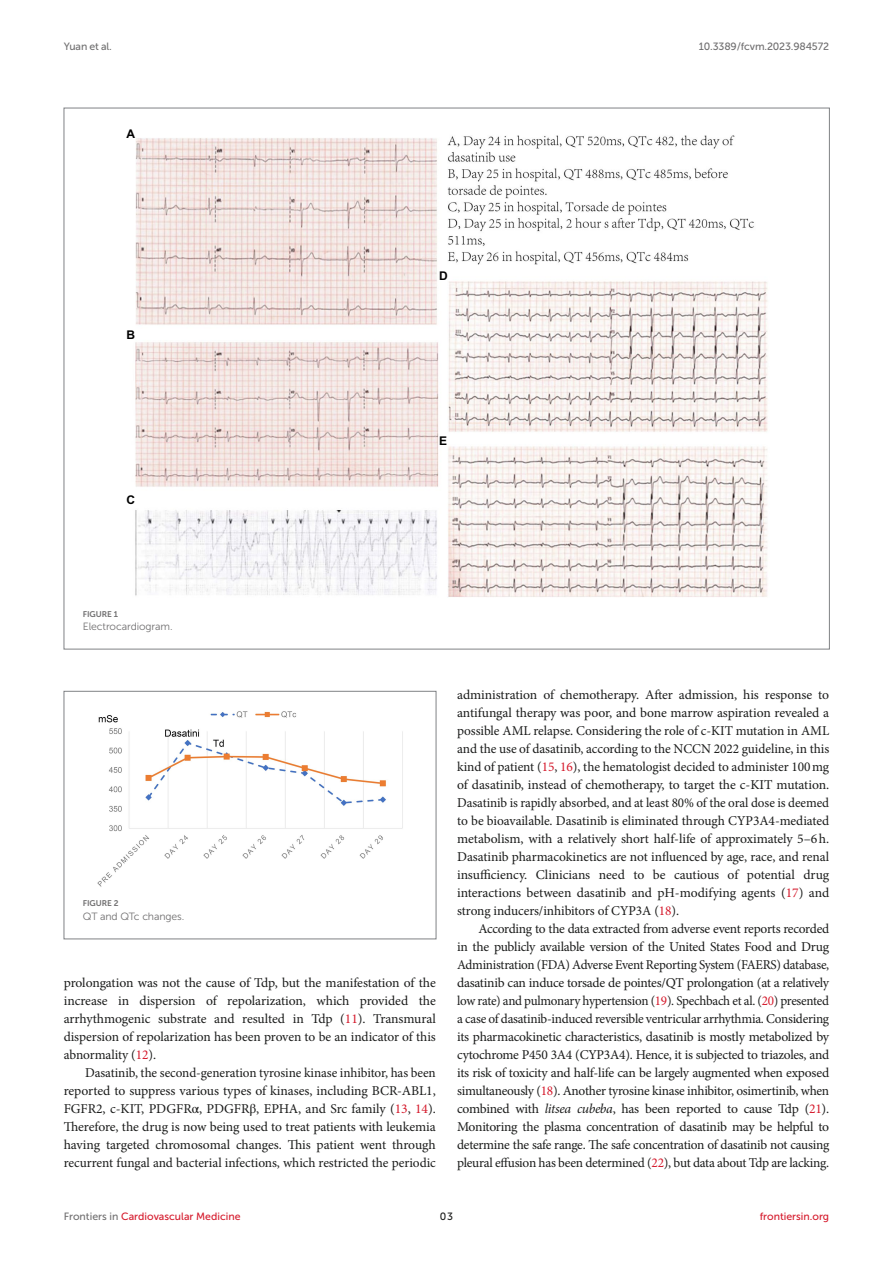
<style>
.page{position:relative;width:893px;height:1263px;background:#fff}
.page>*{position:absolute;margin:0;border:0;box-sizing:border-box;transform-origin:0 0}
.TEXT{font:13.5px/18px "Minion Pro";letter-spacing:-.01em;color:#1b1c1b;text-align:justify}
.TEXT_FLUSH{font:13.5px/18px "Minion Pro";letter-spacing:-.01em;color:#1b1c1b;text-align:justify}
.t1{font:700 12px "Arial";color:#000}
.t2{font:10.5px "Museo Sans 500";color:#d51a2c}
.FIG_LEG{font:10.5px "Museo Sans 300";letter-spacing:-.01em;color:#706f70}
.t3{font:10.5px "Museo Sans 500";letter-spacing:-.015em;color:#706f70}
.t4{font:10.5px "Museo Sans 500";color:#1b1c1b}
.FIG_HD{font:8.25px "Museo Sans 700";letter-spacing:-.01em;color:#706f70}
.s1{color:#d51a2c}
.s2{font-family:"STIX General"}
.s3{font-style:italic}
.s4{color:#706f70}
</style>
<div class="page">
<img style="left:135px;top:135px;width:633px;height:462px">
<img style="left:97px;top:711px;width:306px;height:176px">
<div style="left:64px;top:691px;width:372px;height:248px;border:1px solid #808285"></div>
<p class="t3" style="left:64px;top:41px;width:50px">Yuan et al.</p>
<p class="t3" style="left:699px;top:41px;width:132px">10.3389/fcvm.2023.984572</p>
<p class="t1" style="left:126px;top:125px;width:10px">A</p>
<p class="t1" style="left:126px;top:326px;width:10px">B</p>
<p class="t1" style="left:126px;top:492px;width:10px">C</p>
<p class="t1" style="left:439px;top:268px;width:10px">D</p>
<p class="t1" style="left:439px;top:432px;width:10px">E</p>
<p class="FIG_HD" style="left:83px;top:609px;width:37px">FIGURE 1</p>
<p class="FIG_LEG" style="left:83px;top:621px;width:91px">Electrocardiogram.</p>
<p class="FIG_HD" style="left:83px;top:899px;width:37px">FIGURE 2</p>
<p class="FIG_LEG" style="left:83px;top:911px;width:103px">QT and QTc changes.</p>
<p class="TEXT_FLUSH" style="left:64px;top:974px;width:374px">prolongation was not the cause of Tdp, but the manifestation of the increase in dispersion of repolarization, which provided the arrhythmogenic substrate and resulted in Tdp (<span class="s1">11</span>). Transmural dispersion of repolarization has been proven to be an indicator of this abnormality (<span class="s1">12</span>).</p>
<p class="TEXT" style="left:64px;top:1064px;width:374px;text-indent:21px">Dasatinib, the second-generation tyrosine kinase inhibitor, has been reported to suppress various types of kinases, including BCR-ABL1, FGFR2, c-KIT, PDGFR<span class="s2">α</span>, PDGFR<span class="s2">β</span>, EPHA, and Src family (<span class="s1">13</span>, <span class="s1">14</span>).<br>Therefore, the drug is now being used to treat patients with leukemia having targeted chromosomal changes. This patient went through recurrent fungal and bacterial infections, which restricted the periodic</p>
<p class="TEXT" style="left:457px;top:686px;width:374px">administration of chemotherapy. After admission, his response to antifungal therapy was poor, and bone marrow aspiration revealed a possible AML relapse. Considering the role of c-KIT mutation in AML and the use of dasatinib, according to the NCCN 2022 guideline, in this kind of patient (<span class="s1">15</span>, <span class="s1">16</span>), the hematologist decided to administer 100mg of dasatinib, instead of chemotherapy, to target the c-KIT mutation.<br>Dasatinib is rapidly absorbed, and at least 80% of the oral dose is deemed to be bioavailable. Dasatinib is eliminated through CYP3A4-mediated metabolism, with a relatively short half-life of approximately 5–6h.<br>Dasatinib pharmacokinetics are not influenced by age, race, and renal insufficiency. Clinicians need to be cautious of potential drug interactions between dasatinib and pH-modifying agents (<span class="s1">17</span>) and strong inducers/inhibitors of CYP3A (<span class="s1">18</span>).</p>
<p class="TEXT" style="left:457px;top:920px;width:374px;text-indent:21px">According to the data extracted from adverse event reports recorded in the publicly available version of the United States Food and Drug Administration (FDA) Adverse Event Reporting System (FAERS) database, dasatinib can induce torsade de pointes/QT prolongation (at a relatively low rate) and pulmonary hypertension (<span class="s1">19</span>). Spechbach et al. (<span class="s1">20</span>) presented a case of dasatinib-induced reversible ventricular arrhythmia. Considering its pharmacokinetic characteristics, dasatinib is mostly metabolized by cytochrome P450 3A4 (CYP3A4). Hence, it is subjected to triazoles, and its risk of toxicity and half-life can be largely augmented when exposed simultaneously (<span class="s1">18</span>). Another tyrosine kinase inhibitor, osimertinib, when combined with <span class="s3">litsea cubeba</span>, has been reported to cause Tdp (<span class="s1">21</span>).<br>Monitoring the plasma concentration of dasatinib may be helpful to determine the safe range. The safe concentration of dasatinib not causing pleural effusion has been determined (<span class="s1">22</span>), but data about Tdp are lacking.</p>
<p class="t2" style="left:64px;top:1211px;width:178px"><span class="s4">Frontiers in</span> Cardiovascular Medicine</p>
<p class="t4" style="left:440px;top:1211px;width:15px">03</p>
<p class="t2" style="left:760px;top:1211px;width:71px">frontiersin.org</p>
</div>
